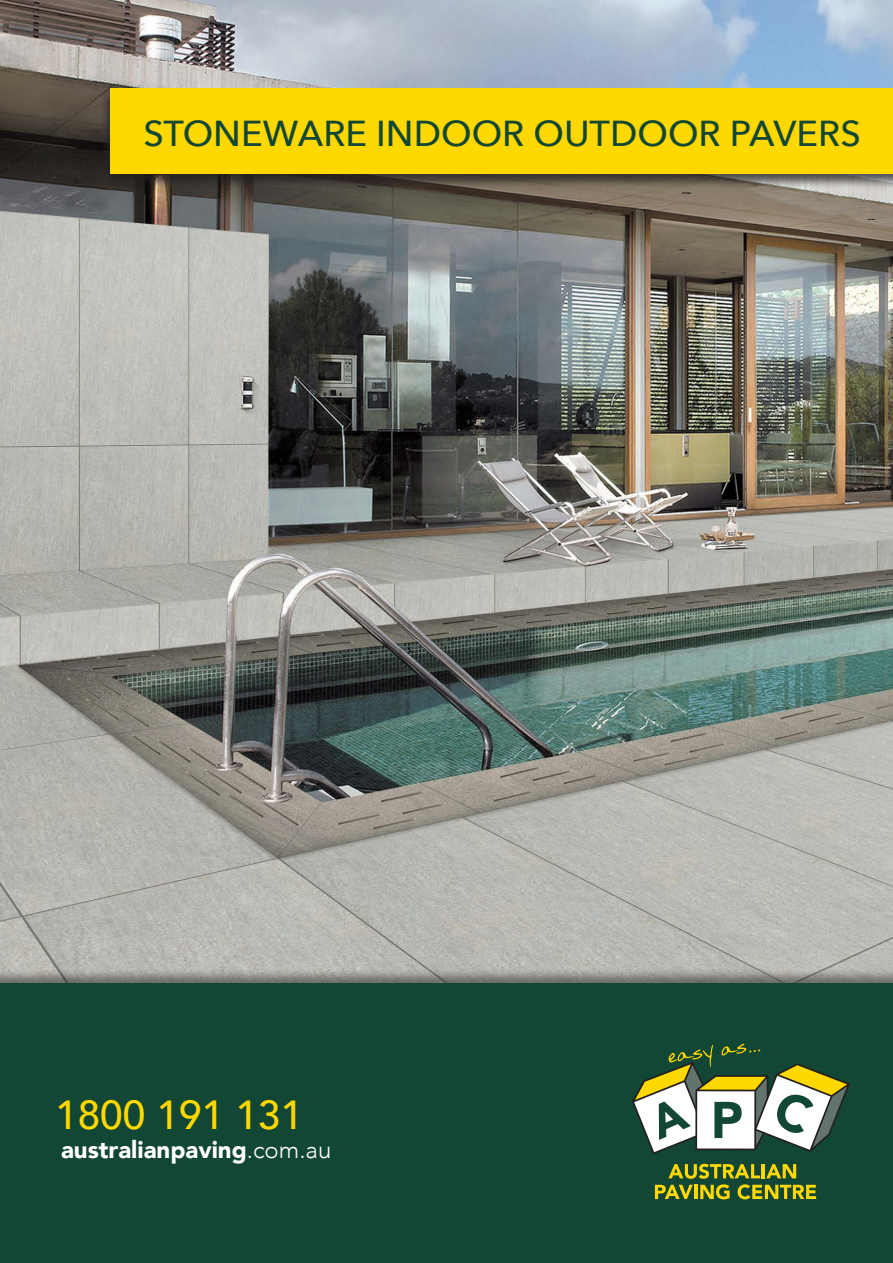
<style>
.page{position:relative;width:893px;height:1263px;background:#fff}
.page>*{position:absolute;margin:0;border:0;box-sizing:border-box;transform-origin:0 0}
.t1{font:500 40.5px "Avenir";color:#ffd800}
.t2{font:500 36px "Avenir Next";color:#124635}
.t3{font:900 24px "Avenir";color:#fff}
.s1{font-weight:300}
</style>
<div class="page">
<img style="left:0;top:0;width:893px;height:968px">
<div style="left:100px;top:88px;width:793px;height:102px;background:#231f20;opacity:.75"></div>
<div style="left:111px;top:88px;width:782px;height:85px;background:#ffd800"></div>
<div style="left:0;top:968px;width:893px;height:295px;background:#231f20;opacity:.5"></div>
<div style="left:0;top:984px;width:893px;height:279px;background:#124635"></div>
<svg style="left:655px;top:1164px;width:161px;height:35px"></svg>
<svg style="left:632px;top:1044px;width:218px;height:110px"></svg>
<p class="t2" style="left:143px;top:103px;width:719px">STONEWARE INDOOR OUTDOOR PAVERS</p>
<p class="t1" style="left:55px;top:1079px;width:249px">1800 191 131</p>
<p class="t3" style="left:61px;top:1129px;width:272px">australianpaving<span class="s1">.com.au</span></p>
</div>
